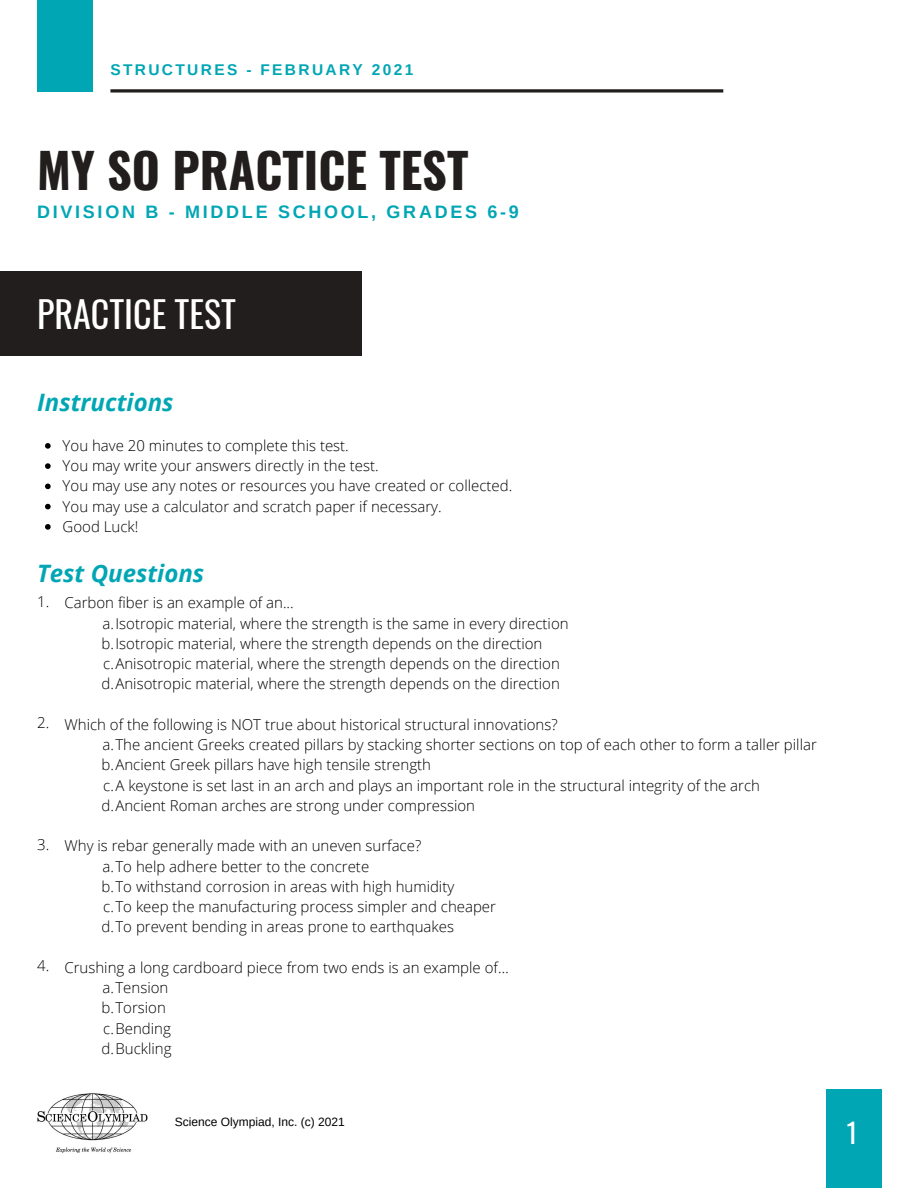
<style>
.page{position:relative;width:918px;height:1188px;background:#fff}
.page>*{position:absolute;margin:0;border:0;box-sizing:border-box;transform-origin:0 0}
.t1{font:700 48.15px "Oswald";color:#221e1d}
.t2{font:36px "Oswald";color:#fff}
.t3{font:27px "Oswald";color:#fff}
.t4{font:italic 700 24px "Open Sans";color:#00a6b4}
.t5{font:700 18px "Arimo";letter-spacing:.15em;color:#00a6b4}
.t6{font:700 15.45px "Arimo";letter-spacing:.15em;color:#00a6b4}
.t7{font:300 15px "Open Sans";color:#000}
.t8{font:12px "Arimo";color:#000}
</style>
<div class="page">
<div style="left:37px;top:0;width:55px;height:92px;background:#00a6b4"></div>
<svg style="left:110px;top:89px;width:613px;height:4px;background:#4a4746"></svg>
<img style="left:37px;top:1093px;width:111px;height:60px">
<div style="left:0;top:271px;width:362px;height:84px;background:#221e1d"></div>
<div style="left:826px;top:1090px;width:55px;height:98px;background:#00a6b4"></div>
<svg style="left:45px;top:443px;width:6px;height:6px"></svg>
<svg style="left:45px;top:463px;width:6px;height:6px"></svg>
<svg style="left:45px;top:484px;width:6px;height:5px"></svg>
<svg style="left:45px;top:504px;width:6px;height:5px"></svg>
<svg style="left:45px;top:524px;width:6px;height:6px"></svg>
<p class="t6" style="left:110px;top:61px;width:304px">STRUCTURES - FEBRUARY 2021</p>
<p class="t1" style="left:37px;top:133px;width:433px">MY SO PRACTICE TEST</p>
<p class="t5" style="left:37px;top:202px;width:483px">DIVISION B - MIDDLE SCHOOL, GRADES 6-9</p>
<p class="t2" style="left:37px;top:286px;width:200px">PRACTICE TEST</p>
<p class="t4" style="left:37px;top:385px;width:138px">Instructions</p>
<p class="t7" style="left:63px;top:435px;width:288px">You have 20 minutes to complete this test.</p>
<p class="t7" style="left:63px;top:455px;width:318px">You may write your answers directly in the test.</p>
<p class="t7" style="left:63px;top:475px;width:451px">You may use any notes or resources you have created or collected.</p>
<p class="t7" style="left:63px;top:496px;width:381px">You may use a calculator and scratch paper if necessary.</p>
<p class="t7" style="left:63px;top:516px;width:77px">Good Luck!</p>
<p class="t4" style="left:37px;top:557px;width:169px">Test Questions</p>
<p class="t7" style="left:37px;top:591px;width:14px">1.</p>
<p class="t7" style="left:64px;top:592px;width:231px">Carbon fiber is an example of an...</p>
<p class="t7" style="left:102px;top:612px;width:468px">a.Isotropic material, where the strength is the same in every direction</p>
<p class="t7" style="left:102px;top:633px;width:442px">b.Isotropic material, where the strength depends on the direction</p>
<p class="t7" style="left:103px;top:653px;width:458px">c.Anisotropic material, where the strength depends on the direction</p>
<p class="t7" style="left:102px;top:673px;width:460px">d.Anisotropic material, where the strength depends on the direction</p>
<p class="t7" style="left:37px;top:712px;width:14px">2.</p>
<p class="t7" style="left:64px;top:714px;width:495px">Which of the following is NOT true about historical structural innovations?</p>
<p class="t7" style="left:102px;top:734px;width:716px">a.The ancient Greeks created pillars by stacking shorter sections on top of each other to form a taller pillar</p>
<p class="t7" style="left:102px;top:754px;width:331px">b.Ancient Greek pillars have high tensile strength</p>
<p class="t7" style="left:103px;top:774px;width:658px">c.A keystone is set last in an arch and plays an important role in the structural integrity of the arch</p>
<p class="t7" style="left:102px;top:795px;width:375px">d.Ancient Roman arches are strong under compression</p>
<p class="t7" style="left:37px;top:834px;width:14px">3.</p>
<p class="t7" style="left:64px;top:835px;width:358px">Why is rebar generally made with an uneven surface?</p>
<p class="t7" style="left:102px;top:855px;width:268px">a.To help adhere better to the concrete</p>
<p class="t7" style="left:102px;top:876px;width:354px">b.To withstand corrosion in areas with high humidity</p>
<p class="t7" style="left:103px;top:896px;width:394px">c.To keep the manufacturing process simpler and cheaper</p>
<p class="t7" style="left:102px;top:916px;width:354px">d.To prevent bending in areas prone to earthquakes</p>
<p class="t7" style="left:37px;top:955px;width:14px">4.</p>
<p class="t7" style="left:64px;top:957px;width:446px">Crushing a long cardboard piece from two ends is an example of…</p>
<p class="t7" style="left:102px;top:977px;width:67px">a.Tension</p>
<p class="t7" style="left:102px;top:997px;width:66px">b.Torsion</p>
<p class="t7" style="left:103px;top:1017px;width:69px">c.Bending</p>
<p class="t7" style="left:102px;top:1038px;width:72px">d.Buckling</p>
<p class="t8" style="left:175px;top:1116px;width:171px">Science Olympiad, Inc. (c) 2021</p>
<p class="t3" style="left:847px;top:1112px;width:12px">1</p>
</div>
